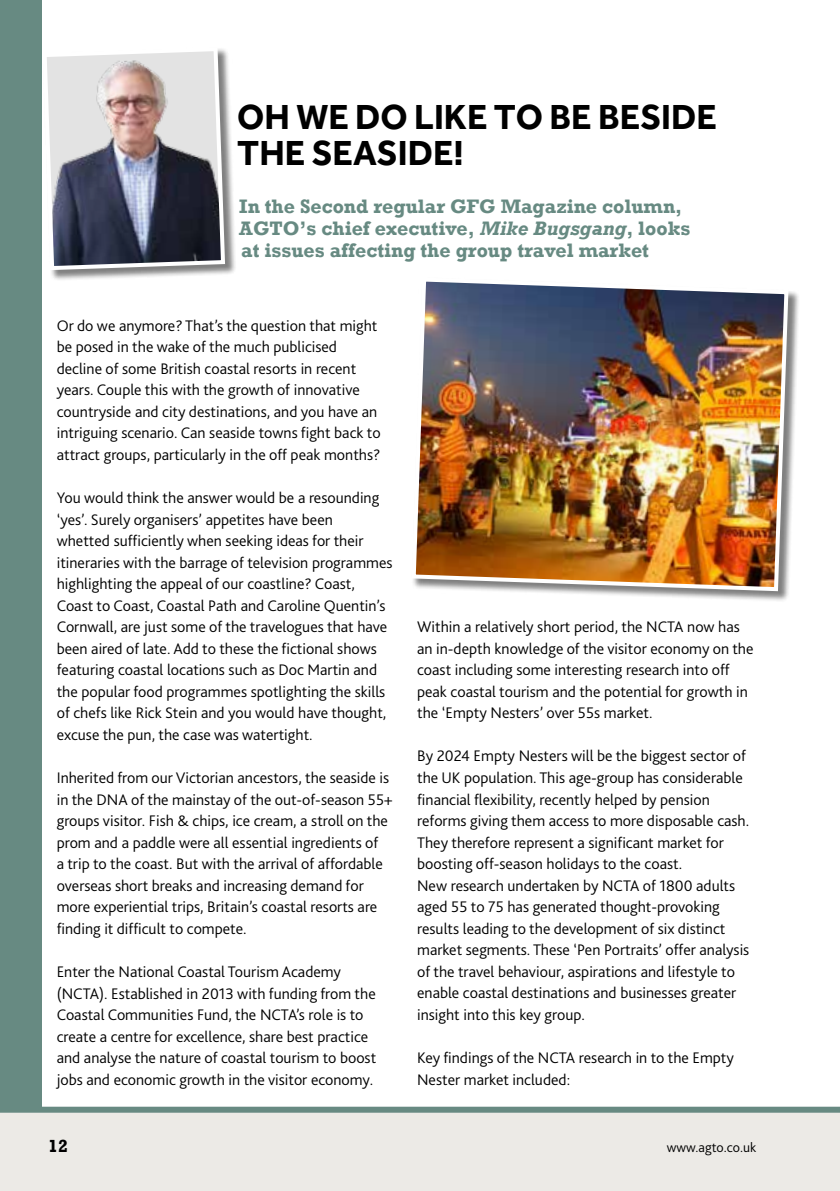
<style>
.page{position:relative;width:840px;height:1191px;background:#fff}
.page>*{position:absolute;margin:0;border:0;box-sizing:border-box;transform-origin:0 0}
.t1{font:700 36px/36px "Effra";color:#000}
.t2{font:700 20px/22px "Rockwell";color:#678a82}
.t3{font:700 18px "Rockwell";color:#000}
.t4{font:300 16px/21.6px "Bliss 2";color:#000}
.t5{font:300 14px "Bliss 2";color:#000}
.s1{font-style:italic}
</style>
<div class="page">
<div style="left:0;top:0;width:41px;height:1191px;background:#678a82"></div>
<div style="left:0;top:1109px;width:839px;height:82px;background:#eceae6"></div>
<div style="left:0;top:1106px;width:839px;height:6px;background:#678a82"></div>
<div style="left:42px;top:47px;width:195px;height:234px;background:#000;opacity:.5"></div>
<svg style="left:41px;top:45px;width:186px;height:227px"></svg>
<div style="left:411px;top:277px;width:388px;height:325px;background:#000;opacity:.5"></div>
<img style="left:411px;top:277px;width:379px;height:316px">
<h1 class="t1" style="left:237px;top:98px;width:481px">OH WE DO LIKE TO BE BESIDE<br>THE SEASIDE!</h1>
<p class="t2" style="left:239px;top:196px;width:452px">In the Second regular GFG Magazine column,<br>AGTO’s chief executive, <span class="s1">Mike Bugsgang</span>, looks at issues affecting the group travel market</p>
<p class="t4" style="left:57px;top:314px;width:325px">Or do we anymore? That’s the question that might be posed in the wake of the much publicised decline of some British coastal resorts in recent years. Couple this with the growth of innovative countryside and city destinations, and you have an intriguing scenario. Can seaside towns fight back to attract groups, particularly in the off peak months?</p>
<p class="t4" style="left:57px;top:486px;width:337px">You would think the answer would be a resounding ‘yes’. Surely organisers’ appetites have been<br>whetted sufficiently when seeking ideas for their itineraries with the barrage of television programmes highlighting the appeal of our coastline? Coast, Coast to Coast, Coastal Path and Caroline Quentin’s Cornwall, are just some of the travelogues that have been aired of late. Add to these the fictional shows featuring coastal locations such as Doc Martin and the popular food programmes spotlighting the skills of chefs like Rick Stein and you would have thought, excuse the pun, the case was watertight.</p>
<p class="t4" style="left:57px;top:766px;width:337px">Inherited from our Victorian ancestors, the seaside is in the DNA of the mainstay of the out-of-season 55+ groups visitor. Fish &amp; chips, ice cream, a stroll on the prom and a paddle were all essential ingredients of<br>a trip to the coast. But with the arrival of affordable overseas short breaks and increasing demand for more experiential trips, Britain’s coastal resorts are finding it difficult to compete.</p>
<p class="t4" style="left:57px;top:960px;width:321px">Enter the National Coastal Tourism Academy (NCTA). Established in 2013 with funding from the Coastal Communities Fund, the NCTA’s role is to create a centre for excellence, share best practice and analyse the nature of coastal tourism to boost jobs and economic growth in the visitor economy.</p>
<p class="t4" style="left:417px;top:615px;width:338px">Within a relatively short period, the NCTA now has an in-depth knowledge of the visitor economy on the coast including some interesting research into off peak coastal tourism and the potential for growth in the ‘Empty Nesters’ over 55s market.</p>
<p class="t4" style="left:417px;top:745px;width:333px">By 2024 Empty Nesters will be the biggest sector of the UK population. This age-group has considerable financial flexibility, recently helped by pension reforms giving them access to more disposable cash.<br>They therefore represent a significant market for boosting off-season holidays to the coast.<br>New research undertaken by NCTA of 1800 adults aged 55 to 75 has generated thought-provoking results leading to the development of six distinct market segments. These ‘Pen Portraits’ offer analysis of the travel behaviour, aspirations and lifestyle to enable coastal destinations and businesses greater insight into this key group.</p>
<p class="t4" style="left:417px;top:1046px;width:318px">Key findings of the NCTA research in to the Empty<br>Nester market included:</p>
<p class="t3" style="left:48px;top:1135px;width:21px">12</p>
<p class="t5" style="left:666px;top:1138px;width:91px">www.agto.co.uk</p>
</div>
